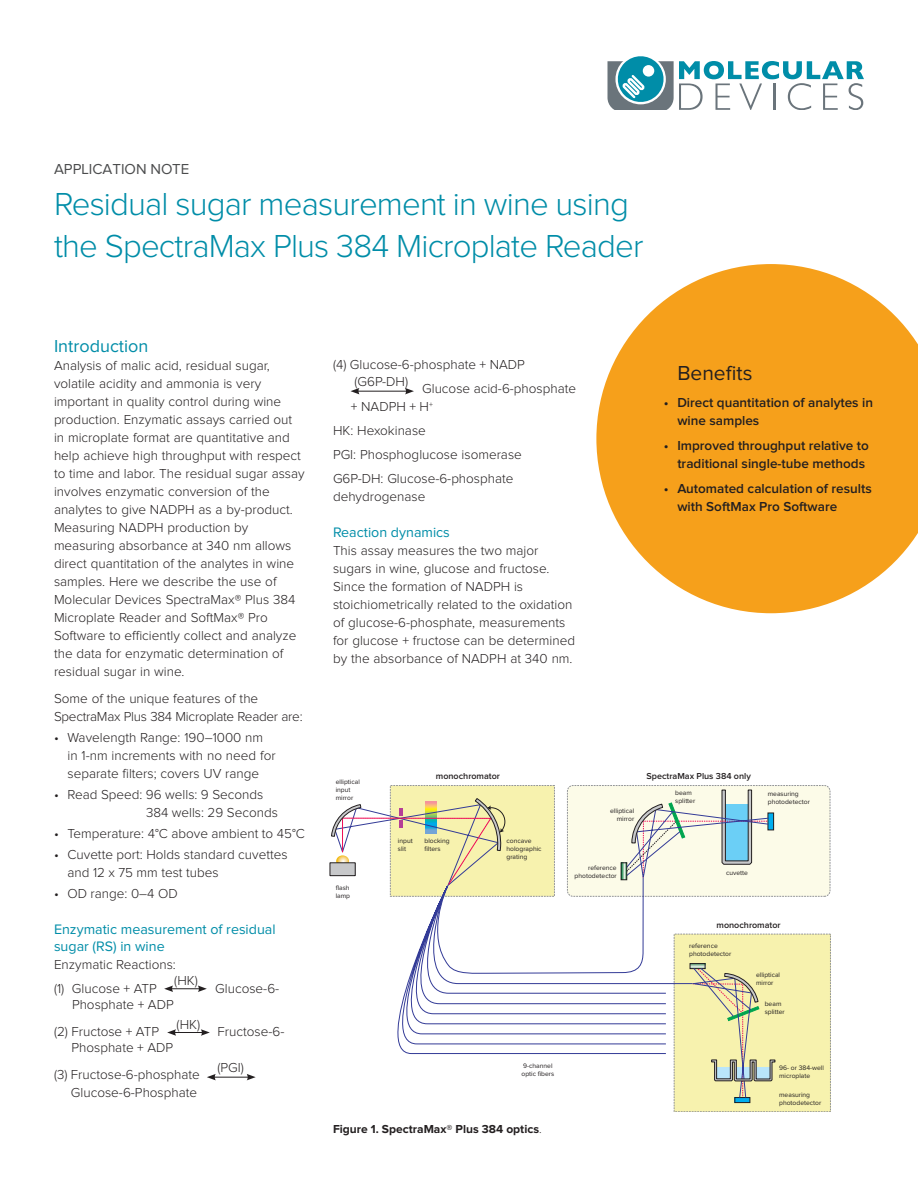
<style>
.page{position:relative;width:918px;height:1188px;background:#fff}
.page>*{position:absolute;margin:0;border:0;box-sizing:border-box;transform-origin:0 0}
.Headline_copy{font:300 33px/42px "Proxima Nova";letter-spacing:-.025em;color:#008da8}
.Circle_Heading{font:21px "Proxima Nova";color:#231f20}
.Body_Copy_Heading{font:18px "Proxima Nova";color:#008da8}
.Body_Copy_Heading-2{font:15px "Proxima Nova";color:#4b4c4d}
.Body_Copy_Heading-3{font:14.25px/17.1px "Proxima Nova";color:#008da8}
.Heading{font:14.25px "Proxima Nova";color:#008da8}
.Body{font:300 13.5px/18px "Proxima Nova";color:#231f20}
.Body_Copy{font:300 13.5px/18px "Proxima Nova";color:#231f20}
.t1{font:600 13.5px/18px "Proxima Nova";color:#231f20}
.Body-2{font:300 13.5px/18px "Proxima Nova";letter-spacing:-.02em;color:#231f20}
.t2{font:700 12px "Proxima Nova";color:#231f20}
.t3{font:600 9px "Proxima Nova";color:#231f20}
.t4{font:6.75px/8.1px "Proxima Nova";color:#231f20}
.s1{font-weight:300}
</style>
<div class="page">
<svg style="left:596px;top:264px;width:322px;height:349px;fill:#f6a01b"></svg>
<svg style="left:608px;top:56px;width:256px;height:54px"></svg>
<svg style="left:164px;top:985px;width:43px;height:7px"></svg>
<div style="left:674px;top:934px;width:156px;height:178px;background:#f7f2ae"></div>
<div style="left:674px;top:934px;width:157px;height:178px;border:1px dashed #939598"></div>
<div style="left:390px;top:785px;width:165px;height:112px;background:#f7f2ae;border:1px dashed #939598"></div>
<div style="left:567px;top:786px;width:263px;height:110px;background:#fcfbe8;border-radius:6px"></div>
<div style="left:567px;top:785px;width:263px;height:112px;border:1px dashed #939598;border-radius:6px"></div>
<div style="left:735px;top:1098px;width:15px;height:5px;background:#00aeef"></div>
<div style="left:735px;top:1097px;width:15px;height:6px;border:1px solid #231f20"></div>
<svg style="left:483px;top:877px;width:269px;height:221px"></svg>
<div style="left:330px;top:863px;width:25px;height:13px;border:1px solid #231f20"></div>
<svg style="left:389px;top:886px;width:304px;height:168px"></svg>
<div style="left:768px;top:813px;width:6px;height:17px;background:#00aeef"></div>
<div style="left:768px;top:813px;width:6px;height:17px;border:1px solid #231f20"></div>
<svg style="left:623px;top:865px;width:2px;height:13px"></svg>
<div style="left:621px;top:863px;width:6px;height:17px;border:1px solid #231f20"></div>
<svg style="left:625px;top:790px;width:144px;height:88px"></svg>
<svg style="left:692px;top:968px;width:83px;height:130px"></svg>
<svg style="left:331px;top:798px;width:175px;height:89px"></svg>
<svg style="left:167px;top:1029px;width:43px;height:7px"></svg>
<hr style="left:213px;top:1077px;width:36px;height:1px;background:#231f20">
<svg style="left:207px;top:1074px;width:9px;height:6px"></svg>
<svg style="left:247px;top:1074px;width:9px;height:6px"></svg>
<hr style="left:357px;top:391px;width:50px;height:1px;background:#231f20">
<svg style="left:351px;top:388px;width:8px;height:6px"></svg>
<svg style="left:405px;top:388px;width:9px;height:6px"></svg>
<p class="Body_Copy_Heading-2" style="left:54px;top:160px;width:137px">APPLICATION NOTE</p>
<p class="Headline_copy" style="left:54px;top:183px;width:591px">Residual sugar measurement in wine using the SpectraMax Plus 384 Microplate Reader</p>
<p class="Body_Copy_Heading" style="left:54px;top:336px;width:96px">Introduction</p>
<p class="Body" style="left:54px;top:356px;width:252px">Analysis of malic acid, residual sugar, volatile acidity and ammonia is very important in quality control during wine production. Enzymatic assays carried out in microplate format are quantitative and help achieve high throughput with respect to time and labor. The residual sugar assay involves enzymatic conversion of the analytes to give NADPH as a by-product.<br>Measuring NADPH production by measuring absorbance at 340 nm allows direct quantitation of the analytes in wine samples. Here we describe the use of Molecular Devices SpectraMax® Plus 384<br>Microplate Reader and SoftMax® Pro Software to efficiently collect and analyze the data for enzymatic determination of residual sugar in wine.</p>
<p class="Body-2" style="left:54px;top:689px;width:250px">Some of the unique features of the<br>SpectraMax Plus 384 Microplate Reader are:</p>
<p class="Body" style="left:68px;top:728px;width:210px;text-indent:-14px">• Wavelength Range: 190–1000 nm in 1-nm increments with no need for separate filters; covers UV range</p>
<p class="Body" style="left:146px;top:785px;width:133px;text-indent:-92px">• Read Speed: 96 wells: 9 Seconds<br>384 wells: 29 Seconds</p>
<p class="Body" style="left:54px;top:824px;width:252px">• Temperature: 4°C above ambient to 45°C</p>
<p class="Body" style="left:68px;top:845px;width:222px;text-indent:-14px">• Cuvette port: Holds standard cuvettes and 12 x 75 mm test tubes</p>
<p class="Body" style="left:54px;top:884px;width:125px">• OD range: 0–4 OD</p>
<p class="Body_Copy_Heading-3" style="left:54px;top:920px;width:223px">Enzymatic measurement of residual sugar (RS) in wine</p>
<p class="Body_Copy" style="left:54px;top:955px;width:123px">Enzymatic Reactions:</p>
<p class="Body_Copy" style="left:54px;top:979px;width:104px">(1) Glucose + ATP</p>
<p class="Body_Copy" style="left:174px;top:972px;width:25px">(HK)</p>
<p class="Body_Copy" style="left:215px;top:979px;width:65px">Glucose-6-</p>
<p class="Body_Copy" style="left:72px;top:995px;width:103px">Phosphate + ADP</p>
<p class="Body_Copy" style="left:54px;top:1022px;width:107px">(2) Fructose + ATP</p>
<p class="Body_Copy" style="left:177px;top:1015px;width:25px">(HK)</p>
<p class="Body_Copy" style="left:71px;top:1039px;width:103px">Phosphate + ADP</p>
<p class="Body_Copy" style="left:54px;top:1066px;width:147px">(3) Fructose-6-phosphate</p>
<p class="Body_Copy" style="left:71px;top:1084px;width:128px">Glucose-6-Phosphate</p>
<p class="Body_Copy" style="left:218px;top:1022px;width:68px">Fructose-6-</p>
<p class="Body_Copy" style="left:217px;top:1058px;width:28px">(PGI)</p>
<p class="Body_Copy" style="left:333px;top:356px;width:194px">(4) Glucose-6-phosphate + NADP</p>
<p class="Body_Copy" style="left:354px;top:372px;width:55px">(G6P-DH)</p>
<p class="Body_Copy" style="left:351px;top:380px;width:227px;text-indent:71px">Glucose acid-6-phosphate + NADPH + H<sup>+</sup></p>
<p class="Body" style="left:333px;top:422px;width:94px">HK: Hexokinase</p>
<p class="Body" style="left:333px;top:446px;width:190px">PGI: Phosphoglucose isomerase</p>
<p class="Body" style="left:333px;top:470px;width:182px">G6P-DH: Glucose-6-phosphate dehydrogenase</p>
<p class="Heading" style="left:333px;top:524px;width:118px">Reaction dynamics</p>
<p class="Body" style="left:333px;top:542px;width:244px">This assay measures the two major sugars in wine, glucose and fructose.<br>Since the formation of NADPH is stoichiometrically related to the oxidation of glucose-6-phosphate, measurements for glucose + fructose can be determined by the absorbance of NADPH at 340 nm.</p>
<p class="Circle_Heading" style="left:677px;top:362px;width:77px">Benefits</p>
<p class="t1" style="left:677px;top:394px;width:197px;text-indent:-14px">• Direct quantitation of analytes in wine samples</p>
<p class="t1" style="left:664px;top:436px;width:207px;text-align:right">• Improved throughput relative to traditional single-tube methods</p>
<p class="t1" style="left:677px;top:479px;width:196px;text-indent:-14px">• Automated calculation of results with SoftMax Pro Software</p>
<p class="t4" style="left:336px;top:777px;width:26px">elliptical input mirror</p>
<p class="t4" style="left:336px;top:884px;width:16px">flash lamp</p>
<p class="t3" style="left:436px;top:771px;width:66px">monochromator</p>
<p class="t4" style="left:398px;top:836px;width:16px">input slit</p>
<p class="t4" style="left:425px;top:836px;width:27px">blocking filters</p>
<p class="t4" style="left:507px;top:836px;width:37px">concave holographic grating</p>
<p class="t4" style="left:522px;top:1061px;width:34px">9-channel optic fibers</p>
<p class="t2" style="left:333px;top:1122px;width:210px">Figure 1. SpectraMax® Plus 384 optics<span class="s1">.</span></p>
<p class="t4" style="left:610px;top:807px;width:26px;text-align:right">elliptical mirror</p>
<p class="t3" style="left:647px;top:771px;width:106px">SpectraMax Plus 384 only</p>
<p class="t4" style="left:675px;top:788px;width:22px">beam splitter</p>
<p class="t4" style="left:768px;top:790px;width:44px">measuring photodetector</p>
<p class="t4" style="left:575px;top:863px;width:44px;text-align:right">reference photodetector</p>
<p class="t4" style="left:726px;top:868px;width:23px">cuvette</p>
<p class="t3" style="left:717px;top:920px;width:66px">monochromator</p>
<p class="t4" style="left:689px;top:941px;width:44px">reference photodetector</p>
<p class="t4" style="left:756px;top:970px;width:26px">elliptical mirror</p>
<p class="t4" style="left:765px;top:1000px;width:22px">beam splitter</p>
<p class="t4" style="left:779px;top:1063px;width:46px">96- or 384-well microplate</p>
<p class="t4" style="left:779px;top:1091px;width:44px">measuring photodetector</p>
</div>
